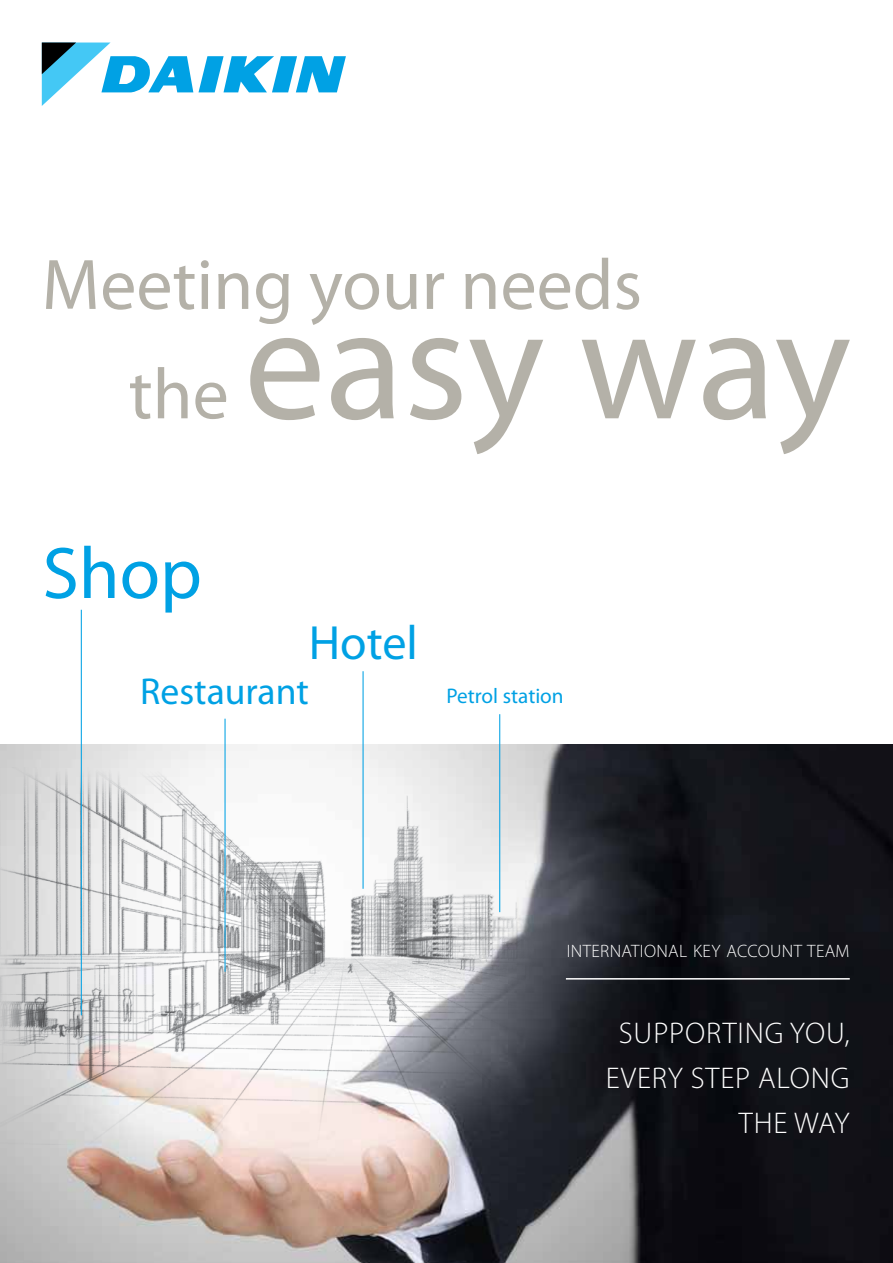
<style>
.page{position:relative;width:893px;height:1263px;background:#fff}
.page>*{position:absolute;margin:0;border:0;box-sizing:border-box;transform-origin:0 0}
.t1{font:162.3px "Myriad Pro";color:#b4b1a8}
.t2{font:73.65px "Myriad Pro";color:#00a1e4}
.t3{font:72.15px "Myriad Pro";color:#b4b1a8}
.t4{font:48.15px "Myriad Pro";color:#00a1e4}
.t5{font:37.65px "Myriad Pro";color:#00a1e4}
.t6{font:300 30px/45px "Myriad Pro";letter-spacing:.03em;color:#fff;text-align:right}
.t7{font:21.15px "Myriad Pro";color:#00a1e4}
.t8{font:300 18px "Myriad Pro";letter-spacing:.02em;color:#fff}
</style>
<div class="page">
<svg style="left:42px;top:43px;width:304px;height:63px"></svg>
<img style="left:0;top:744px;width:893px;height:519px">
<hr style="left:566px;top:978px;width:284px;height:1px;background:#fff">
<img style="left:0;top:767px;width:551px;height:377px">
<hr style="left:224px;top:719px;width:2px;height:253px;background:#00a1e4">
<hr style="left:499px;top:714px;width:1px;height:198px;background:#00a1e4">
<hr style="left:81px;top:610px;width:1px;height:405px;background:#00a1e4">
<hr style="left:363px;top:671px;width:1px;height:218px;background:#00a1e4">
<h3 class="t3" style="left:42px;top:240px;width:602px">Meeting your needs</h3>
<h3 class="t3" style="left:129px;top:350px;width:102px">the</h3>
<h1 class="t1" style="left:244px;top:264px;width:608px">easy way</h1>
<h2 class="t2" style="left:43px;top:528px;width:161px">Shop</h2>
<h3 class="t4" style="left:309px;top:613px;width:111px">Hotel</h3>
<p class="t5" style="left:140px;top:668px;width:170px">Restaurant</p>
<p class="t7" style="left:446px;top:682px;width:119px">Petrol station</p>
<p class="t8" style="left:567px;top:940px;width:284px">I NTERNATIONAL KEY ACCOUNT TEAM</p>
<p class="t6" style="left:606px;top:1010px;width:246px">SUPPORTING YOU,<br>EVERY STEP ALONG<br>THE WAY</p>
</div>
